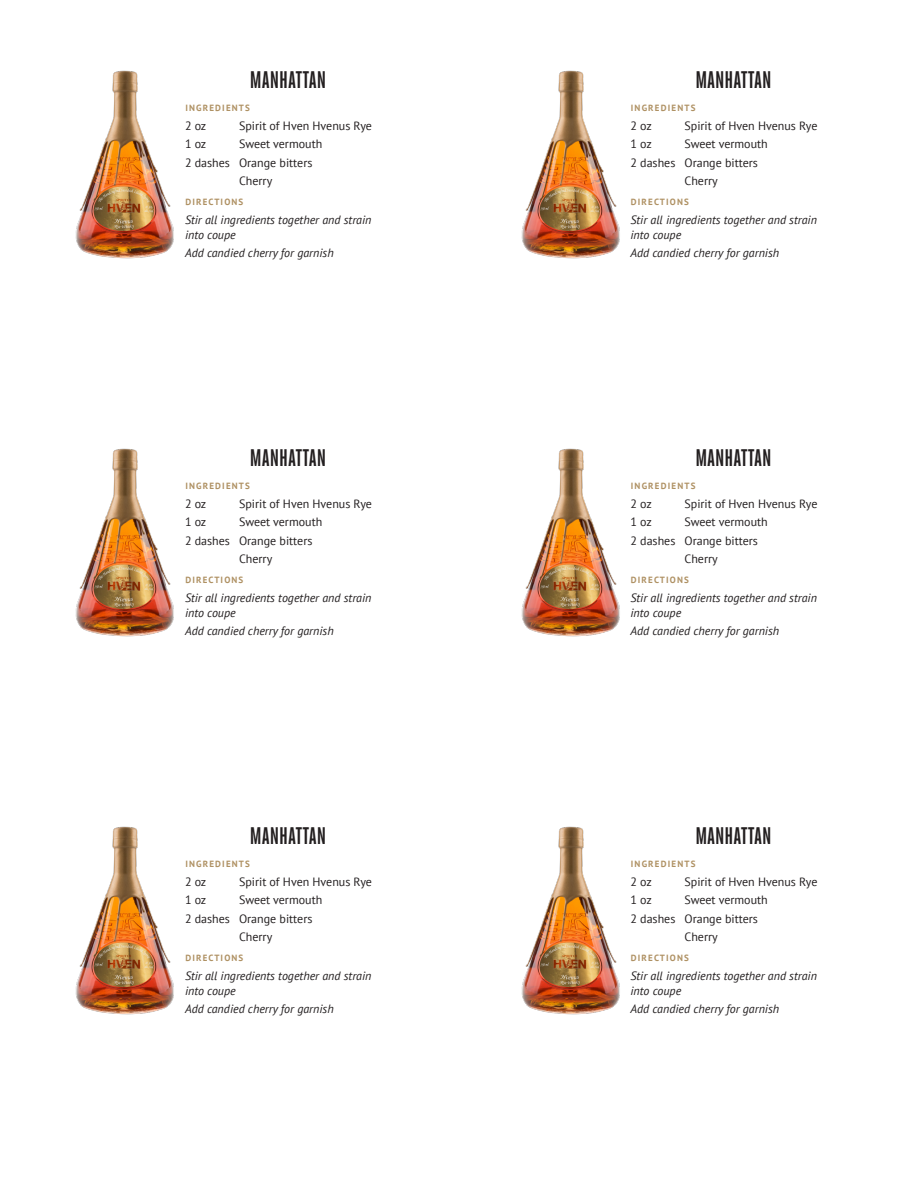
<style>
.page{position:relative;width:918px;height:1188px;background:#fff}
.page>*{position:absolute;margin:0;border:0;box-sizing:border-box;transform-origin:0 0}
.st_cocktail_name{font:700 24px "Heroic Condensed";color:#231f20}
.st_cocktail_instruct{font:italic 12px/15px "PT Sans";color:#231f20}
.st_cocktail_ingredie{font:12px "PT Sans";color:#231f20}
.st_cocktail_headers{font:700 9px "PT Sans";letter-spacing:.13em;color:#af9163}
</style>
<div class="page">
<img style="left:75px;top:70px;width:99px;height:189px">
<img style="left:521px;top:70px;width:99px;height:189px">
<img style="left:75px;top:448px;width:99px;height:189px">
<img style="left:521px;top:448px;width:99px;height:189px">
<img style="left:75px;top:826px;width:99px;height:189px">
<img style="left:521px;top:826px;width:99px;height:189px">
<p class="st_cocktail_name" style="left:250px;top:66px;width:78px">MANHATTAN</p>
<p class="st_cocktail_headers" style="left:185px;top:102px;width:66px">INGREDIENTS</p>
<p class="st_cocktail_ingredie" style="left:185px;top:118px;width:23px">2 oz</p>
<p class="st_cocktail_ingredie" style="left:239px;top:118px;width:134px">Spirit of Hven Hvenus Rye</p>
<p class="st_cocktail_ingredie" style="left:185px;top:136px;width:23px">1 oz</p>
<p class="st_cocktail_ingredie" style="left:239px;top:136px;width:85px">Sweet vermouth</p>
<p class="st_cocktail_ingredie" style="left:185px;top:155px;width:129px">2 dashes Orange bitters</p>
<p class="st_cocktail_ingredie" style="left:239px;top:173px;width:35px">Cherry</p>
<p class="st_cocktail_headers" style="left:185px;top:196px;width:60px">DIRECTIONS</p>
<p class="st_cocktail_instruct" style="left:185px;top:212px;width:188px">Stir all ingredients together and strain into coupe</p>
<p class="st_cocktail_instruct" style="left:185px;top:245px;width:150px">Add candied cherry for garnish</p>
<p class="st_cocktail_name" style="left:250px;top:444px;width:78px">MANHATTAN</p>
<p class="st_cocktail_headers" style="left:185px;top:480px;width:66px">INGREDIENTS</p>
<p class="st_cocktail_ingredie" style="left:185px;top:496px;width:23px">2 oz</p>
<p class="st_cocktail_ingredie" style="left:239px;top:496px;width:134px">Spirit of Hven Hvenus Rye</p>
<p class="st_cocktail_ingredie" style="left:185px;top:514px;width:23px">1 oz</p>
<p class="st_cocktail_ingredie" style="left:239px;top:514px;width:85px">Sweet vermouth</p>
<p class="st_cocktail_ingredie" style="left:185px;top:533px;width:129px">2 dashes Orange bitters</p>
<p class="st_cocktail_ingredie" style="left:239px;top:551px;width:35px">Cherry</p>
<p class="st_cocktail_headers" style="left:185px;top:574px;width:60px">DIRECTIONS</p>
<p class="st_cocktail_instruct" style="left:185px;top:590px;width:188px">Stir all ingredients together and strain into coupe</p>
<p class="st_cocktail_instruct" style="left:185px;top:623px;width:150px">Add candied cherry for garnish</p>
<p class="st_cocktail_name" style="left:250px;top:822px;width:78px">MANHATTAN</p>
<p class="st_cocktail_headers" style="left:185px;top:858px;width:66px">INGREDIENTS</p>
<p class="st_cocktail_ingredie" style="left:185px;top:874px;width:23px">2 oz</p>
<p class="st_cocktail_ingredie" style="left:239px;top:874px;width:134px">Spirit of Hven Hvenus Rye</p>
<p class="st_cocktail_ingredie" style="left:185px;top:892px;width:23px">1 oz</p>
<p class="st_cocktail_ingredie" style="left:239px;top:892px;width:85px">Sweet vermouth</p>
<p class="st_cocktail_ingredie" style="left:185px;top:911px;width:129px">2 dashes Orange bitters</p>
<p class="st_cocktail_ingredie" style="left:239px;top:929px;width:35px">Cherry</p>
<p class="st_cocktail_headers" style="left:185px;top:952px;width:60px">DIRECTIONS</p>
<p class="st_cocktail_instruct" style="left:185px;top:968px;width:188px">Stir all ingredients together and strain into coupe</p>
<p class="st_cocktail_instruct" style="left:185px;top:1001px;width:150px">Add candied cherry for garnish</p>
<p class="st_cocktail_name" style="left:695px;top:66px;width:78px">MANHATTAN</p>
<p class="st_cocktail_headers" style="left:631px;top:102px;width:66px">INGREDIENTS</p>
<p class="st_cocktail_ingredie" style="left:631px;top:118px;width:23px">2 oz</p>
<p class="st_cocktail_ingredie" style="left:685px;top:118px;width:134px">Spirit of Hven Hvenus Rye</p>
<p class="st_cocktail_ingredie" style="left:631px;top:136px;width:23px">1 oz</p>
<p class="st_cocktail_ingredie" style="left:685px;top:136px;width:85px">Sweet vermouth</p>
<p class="st_cocktail_ingredie" style="left:631px;top:155px;width:129px">2 dashes Orange bitters</p>
<p class="st_cocktail_ingredie" style="left:685px;top:173px;width:35px">Cherry</p>
<p class="st_cocktail_headers" style="left:631px;top:196px;width:60px">DIRECTIONS</p>
<p class="st_cocktail_instruct" style="left:631px;top:212px;width:188px">Stir all ingredients together and strain into coupe</p>
<p class="st_cocktail_instruct" style="left:631px;top:245px;width:150px">Add candied cherry for garnish</p>
<p class="st_cocktail_name" style="left:695px;top:444px;width:78px">MANHATTAN</p>
<p class="st_cocktail_headers" style="left:631px;top:480px;width:66px">INGREDIENTS</p>
<p class="st_cocktail_ingredie" style="left:631px;top:496px;width:23px">2 oz</p>
<p class="st_cocktail_ingredie" style="left:685px;top:496px;width:134px">Spirit of Hven Hvenus Rye</p>
<p class="st_cocktail_ingredie" style="left:631px;top:514px;width:23px">1 oz</p>
<p class="st_cocktail_ingredie" style="left:685px;top:514px;width:85px">Sweet vermouth</p>
<p class="st_cocktail_ingredie" style="left:631px;top:533px;width:129px">2 dashes Orange bitters</p>
<p class="st_cocktail_ingredie" style="left:685px;top:551px;width:35px">Cherry</p>
<p class="st_cocktail_headers" style="left:631px;top:574px;width:60px">DIRECTIONS</p>
<p class="st_cocktail_instruct" style="left:631px;top:590px;width:188px">Stir all ingredients together and strain into coupe</p>
<p class="st_cocktail_instruct" style="left:631px;top:623px;width:150px">Add candied cherry for garnish</p>
<p class="st_cocktail_name" style="left:695px;top:822px;width:78px">MANHATTAN</p>
<p class="st_cocktail_headers" style="left:631px;top:858px;width:66px">INGREDIENTS</p>
<p class="st_cocktail_ingredie" style="left:631px;top:874px;width:23px">2 oz</p>
<p class="st_cocktail_ingredie" style="left:685px;top:874px;width:134px">Spirit of Hven Hvenus Rye</p>
<p class="st_cocktail_ingredie" style="left:631px;top:892px;width:23px">1 oz</p>
<p class="st_cocktail_ingredie" style="left:685px;top:892px;width:85px">Sweet vermouth</p>
<p class="st_cocktail_ingredie" style="left:631px;top:911px;width:129px">2 dashes Orange bitters</p>
<p class="st_cocktail_ingredie" style="left:685px;top:929px;width:35px">Cherry</p>
<p class="st_cocktail_headers" style="left:631px;top:952px;width:60px">DIRECTIONS</p>
<p class="st_cocktail_instruct" style="left:631px;top:968px;width:188px">Stir all ingredients together and strain into coupe</p>
<p class="st_cocktail_instruct" style="left:631px;top:1001px;width:150px">Add candied cherry for garnish</p>
</div>
